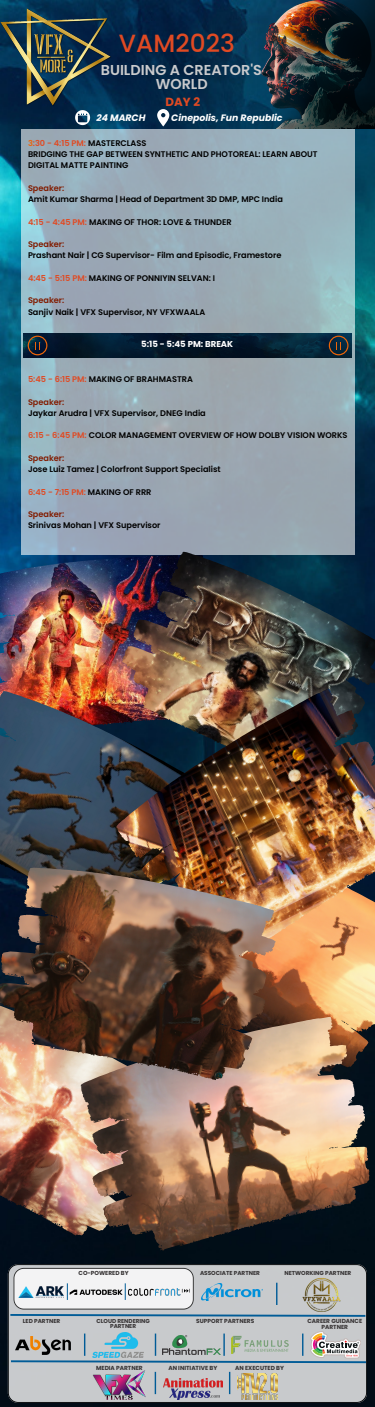
<style>
.page{position:relative;width:375px;height:1407px;background:#fff}
.page>*{position:absolute;margin:0;border:0;box-sizing:border-box;transform-origin:0 0}
.t1{font:500 24.88px "Poppins";color:#e04a23}
.t2{font:600 14.38px/14.2px "Poppins";color:#c9cacc;text-align:center}
.t3{font:700 11.81px "Poppins";color:#e04a23}
.t4{font:italic 700 9.31px "Poppins";color:#fff}
.t5{font:700 8.56px "Poppins";color:#fff}
.t6{font:600 8.19px/11.2px "Poppins";color:#000}
.t7{font:600 8.19px "Poppins";color:#821d02}
.t8{font:600 8.19px "Poppins";color:#e04a23}
.t9{font:700 5.88px/6.1px "Poppins";color:#373435;text-align:center}
.t10{font:700 5.81px "Poppins";color:#373435}
.t11{font:700 5.75px "Poppins";color:#373435}
.t12{font:700 5.69px/5.1px "Poppins";color:#373435;text-align:center}
.s1{color:#ec6408}
.s2{color:#e04a23}
.s3{color:#000}
</style>
<div class="page">
<img style="left:0;top:0;width:375px;height:1406px">
<img style="left:238px;top:0;width:137px;height:129px">
<img style="left:0;top:0;width:113px;height:114px">
<svg style="left:21px;top:129px;width:333px;height:425px;fill:#99a9b5"></svg>
<svg style="left:157px;top:109px;width:12px;height:17px"></svg>
<svg style="left:75px;top:110px;width:15px;height:15px"></svg>
<img style="left:183px;top:564px;width:36px;height:78px">
<img style="left:346px;top:655px;width:29px;height:42px">
<img style="left:166px;top:794px;width:37px;height:74px">
<img style="left:129px;top:1100px;width:39px;height:79px">
<img style="left:330px;top:697px;width:45px;height:70px">
<img style="left:317px;top:1027px;width:47px;height:85px">
<img style="left:239px;top:919px;width:37px;height:87px">
<img style="left:23px;top:333px;width:329px;height:24px">
<svg style="left:28px;top:335px;width:19px;height:20px"></svg>
<svg style="left:329px;top:335px;width:19px;height:20px"></svg>
<svg style="left:8px;top:1263px;width:359px;height:139px"></svg>
<img style="left:238px;top:1373px;width:40px;height:26px">
<svg style="left:229px;top:1371px;width:1px;height:22px"></svg>
<svg style="left:155px;top:1371px;width:1px;height:22px"></svg>
<img style="left:92px;top:1370px;width:53px;height:29px">
<img style="left:164px;top:1378px;width:58px;height:21px">
<svg style="left:8px;top:1267px;width:359px;height:50px"></svg>
<svg style="left:9px;top:1331px;width:359px;height:32px"></svg>
<h1 class="t1" style="left:119px;top:26px;width:117px">VAM2023</h1>
<h2 class="t2" style="left:101px;top:63px;width:163px">BUILDING A CREATOR'S<br>WORLD</h2>
<h3 class="t3" style="left:166px;top:93px;width:36px">DAY 2</h3>
<p class="t4" style="left:171px;top:111px;width:113px">Cinepolis, Fun Republic</p>
<p class="t4" style="left:96px;top:111px;width:51px">24 MARCH</p>
<p class="t6" style="left:28px;top:137px;width:291px"><span class="s1">3</span><span class="s2">:30 - 4:15 PM:</span> MASTERCLASS<br>BRIDGING THE GAP BETWEEN SYNTHETIC AND PHOTOREAL: LEARN ABOUT<br>DIGITAL MATTE PAINTING</p>
<p class="t7" style="left:28px;top:182px;width:38px">Speaker:</p>
<p class="t6" style="left:28px;top:193px;width:256px">Amit Kumar Sharma | Head of Department 3D DMP, MPC India</p>
<p class="t6" style="left:28px;top:216px;width:205px"><span class="s2">4:15 - 4:45 PM:</span> MAKING OF THOR: LOVE &amp; THUNDER</p>
<p class="t7" style="left:28px;top:238px;width:38px">Speaker:</p>
<p class="t6" style="left:28px;top:250px;width:255px">Prashant Nair | CG Supervisor- Film and Episodic, Framestore</p>
<p class="t6" style="left:28px;top:272px;width:189px"><span class="s2">4:45 - 5:15 PM:</span> MAKING OF PONNIYIN SELVAN: I</p>
<p class="t7" style="left:28px;top:295px;width:38px">Speaker:</p>
<p class="t6" style="left:28px;top:306px;width:179px">Sanjiv Naik | VFX Supervisor, NY VFXWAALA</p>
<p class="t5" style="left:141px;top:338px;width:94px">5:15 - 5:45 PM: BREAK</p>
<p class="t6" style="left:28px;top:373px;width:166px"><span class="s2">5:45 - 6:15 PM:</span> MAKING OF BRAHMASTRA</p>
<p class="t7" style="left:28px;top:396px;width:38px">Speaker:</p>
<p class="t6" style="left:28px;top:407px;width:179px">Jaykar Arudra | VFX Supervisor, DNEG India</p>
<p class="t6" style="left:28px;top:430px;width:321px"><span class="s2">6:15 - 6:45 PM:</span> COLOR MANAGEMENT OVERVIEW OF HOW DOLBY VISION WORKS</p>
<p class="t7" style="left:28px;top:452px;width:38px">Speaker:</p>
<p class="t6" style="left:28px;top:463px;width:194px">Jose Luiz Tamez | Colorfront Support Specialist</p>
<p class="t8" style="left:28px;top:486px;width:125px">6:45 - 7:15 PM: <span class="s3">MAKING OF RRR</span></p>
<p class="t7" style="left:28px;top:508px;width:38px">Speaker:</p>
<p class="t6" style="left:28px;top:520px;width:134px">Srinivas Mohan | VFX Supervisor</p>
<p class="t10" style="left:79px;top:1268px;width:51px">CO-POWERED BY</p>
<p class="t11" style="left:200px;top:1268px;width:61px">ASSOCIATE PARTNER</p>
<p class="t11" style="left:284px;top:1268px;width:68px">NETWORKING PARTNER</p>
<p class="t11" style="left:23px;top:1317px;width:39px">LED PARTNER</p>
<p class="t12" style="left:96px;top:1318px;width:55px">CLOUD RENDERING<br>PARTNER</p>
<p class="t10" style="left:196px;top:1316px;width:60px">SUPPORT PARTNERS</p>
<p class="t9" style="left:307px;top:1318px;width:56px">CAREER GUIDANCE<br>PARTNER</p>
<p class="t9" style="left:96px;top:1364px;width:48px">MEDIA PARTNER</p>
<p class="t9" style="left:168px;top:1364px;width:50px">AN INITIATIVE BY</p>
<p class="t9" style="left:235px;top:1364px;width:50px">AN EXECUTED BY</p>
</div>
